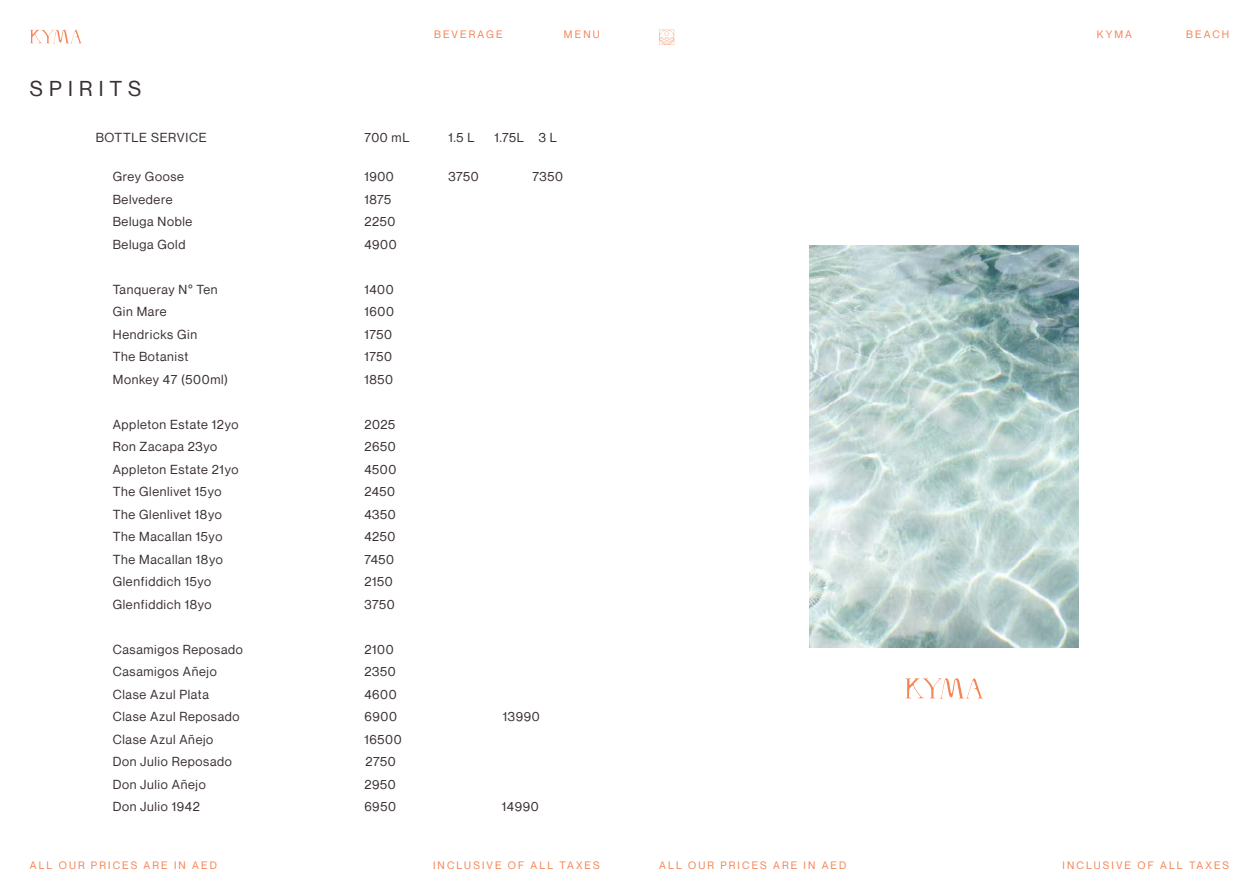
<style>
.page{position:relative;width:1259px;height:893px;background:#fff}
.page>*{position:absolute;margin:0;border:0;box-sizing:border-box;transform-origin:0 0}
.t1{font:21px "Neue Montreal";letter-spacing:.3em;color:#3a3031}
.t2{font:12.75px "Neue Montreal";letter-spacing:.05em;color:#3a3031}
.t3{font:10.5px "Neue Montreal";letter-spacing:.2em;color:#f58555}
</style>
<div class="page">
<svg style="left:30px;top:29px;width:51px;height:14px"></svg>
<svg style="left:659px;top:30px;width:15px;height:15px"></svg>
<img style="left:810px;top:245px;width:268px;height:403px">
<svg style="left:905px;top:678px;width:77px;height:20px"></svg>
<h1 class="t1" style="left:30px;top:76px;width:113px">SPIRITS</h1>
<p class="t3" style="left:434px;top:28px;width:70px">BEVERAGE</p>
<p class="t3" style="left:564px;top:28px;width:37px">MENU</p>
<p class="t3" style="left:1097px;top:28px;width:37px">KYMA</p>
<p class="t3" style="left:1186px;top:28px;width:44px">BEACH</p>
<p class="t2" style="left:96px;top:129px;width:112px">BOTTLE SERVICE</p>
<p class="t2" style="left:364px;top:129px;width:47px">700 mL</p>
<p class="t2" style="left:448px;top:129px;width:28px">1.5 L</p>
<p class="t2" style="left:494px;top:129px;width:64px">1.75L 3 L</p>
<p class="t2" style="left:113px;top:169px;width:73px">Grey Goose</p>
<p class="t2" style="left:364px;top:169px;width:31px">1900</p>
<p class="t2" style="left:448px;top:169px;width:32px">3750</p>
<p class="t2" style="left:532px;top:169px;width:32px">7350</p>
<p class="t2" style="left:113px;top:191px;width:61px">Belvedere</p>
<p class="t2" style="left:364px;top:191px;width:28px">1875</p>
<p class="t2" style="left:113px;top:214px;width:81px">Beluga Noble</p>
<p class="t2" style="left:364px;top:214px;width:33px">2250</p>
<p class="t2" style="left:113px;top:236px;width:74px">Beluga Gold</p>
<p class="t2" style="left:364px;top:236px;width:34px">4900</p>
<p class="t2" style="left:113px;top:281px;width:106px">Tanqueray N° Ten</p>
<p class="t2" style="left:364px;top:281px;width:31px">1400</p>
<p class="t2" style="left:113px;top:304px;width:55px">Gin Mare</p>
<p class="t2" style="left:364px;top:304px;width:31px">1600</p>
<p class="t2" style="left:113px;top:326px;width:86px">Hendricks Gin</p>
<p class="t2" style="left:364px;top:326px;width:29px">1750</p>
<p class="t2" style="left:113px;top:349px;width:77px">The Botanist</p>
<p class="t2" style="left:364px;top:349px;width:29px">1750</p>
<p class="t2" style="left:113px;top:371px;width:117px">Monkey 47 (500ml)</p>
<p class="t2" style="left:364px;top:371px;width:30px">1850</p>
<p class="t2" style="left:113px;top:416px;width:127px">Appleton Estate 12yo</p>
<p class="t2" style="left:364px;top:416px;width:32px">2025</p>
<p class="t2" style="left:113px;top:439px;width:106px">Ron Zacapa 23yo</p>
<p class="t2" style="left:364px;top:439px;width:33px">2650</p>
<p class="t2" style="left:113px;top:461px;width:127px">Appleton Estate 21yo</p>
<p class="t2" style="left:364px;top:461px;width:33px">4500</p>
<p class="t2" style="left:113px;top:484px;width:110px">The Glenlivet 15yo</p>
<p class="t2" style="left:364px;top:484px;width:32px">2450</p>
<p class="t2" style="left:113px;top:506px;width:111px">The Glenlivet 18yo</p>
<p class="t2" style="left:364px;top:506px;width:33px">4350</p>
<p class="t2" style="left:113px;top:529px;width:111px">The Macallan 15yo</p>
<p class="t2" style="left:364px;top:529px;width:33px">4250</p>
<p class="t2" style="left:113px;top:551px;width:112px">The Macallan 18yo</p>
<p class="t2" style="left:364px;top:551px;width:31px">7450</p>
<p class="t2" style="left:113px;top:574px;width:100px">Glenfiddich 15yo</p>
<p class="t2" style="left:364px;top:574px;width:30px">2150</p>
<p class="t2" style="left:113px;top:596px;width:100px">Glenfiddich 18yo</p>
<p class="t2" style="left:364px;top:596px;width:32px">3750</p>
<p class="t2" style="left:113px;top:641px;width:132px">Casamigos Reposado</p>
<p class="t2" style="left:364px;top:641px;width:31px">2100</p>
<p class="t2" style="left:113px;top:664px;width:106px">Casamigos Añejo</p>
<p class="t2" style="left:364px;top:664px;width:33px">2350</p>
<p class="t2" style="left:113px;top:686px;width:98px">Clase Azul Plata</p>
<p class="t2" style="left:364px;top:686px;width:34px">4600</p>
<p class="t2" style="left:113px;top:709px;width:128px">Clase Azul Reposado</p>
<p class="t2" style="left:364px;top:709px;width:34px">6900</p>
<p class="t2" style="left:503px;top:709px;width:38px">13990</p>
<p class="t2" style="left:113px;top:731px;width:102px">Clase Azul Añejo</p>
<p class="t2" style="left:364px;top:731px;width:39px">16500</p>
<p class="t2" style="left:113px;top:754px;width:121px">Don Julio Reposado</p>
<p class="t2" style="left:365px;top:754px;width:32px">2750</p>
<p class="t2" style="left:113px;top:776px;width:95px">Don Julio Añejo</p>
<p class="t2" style="left:364px;top:776px;width:33px">2950</p>
<p class="t2" style="left:113px;top:799px;width:89px">Don Julio 1942</p>
<p class="t2" style="left:364px;top:799px;width:33px">6950</p>
<p class="t2" style="left:502px;top:799px;width:38px">14990</p>
<p class="t3" style="left:30px;top:859px;width:189px">ALL OUR PRICES ARE IN AED</p>
<p class="t3" style="left:433px;top:859px;width:168px">INCLUSIVE OF ALL TAXES</p>
<p class="t3" style="left:659px;top:859px;width:189px">ALL OUR PRICES ARE IN AED</p>
<p class="t3" style="left:1062px;top:859px;width:168px">INCLUSIVE OF ALL TAXES</p>
</div>
